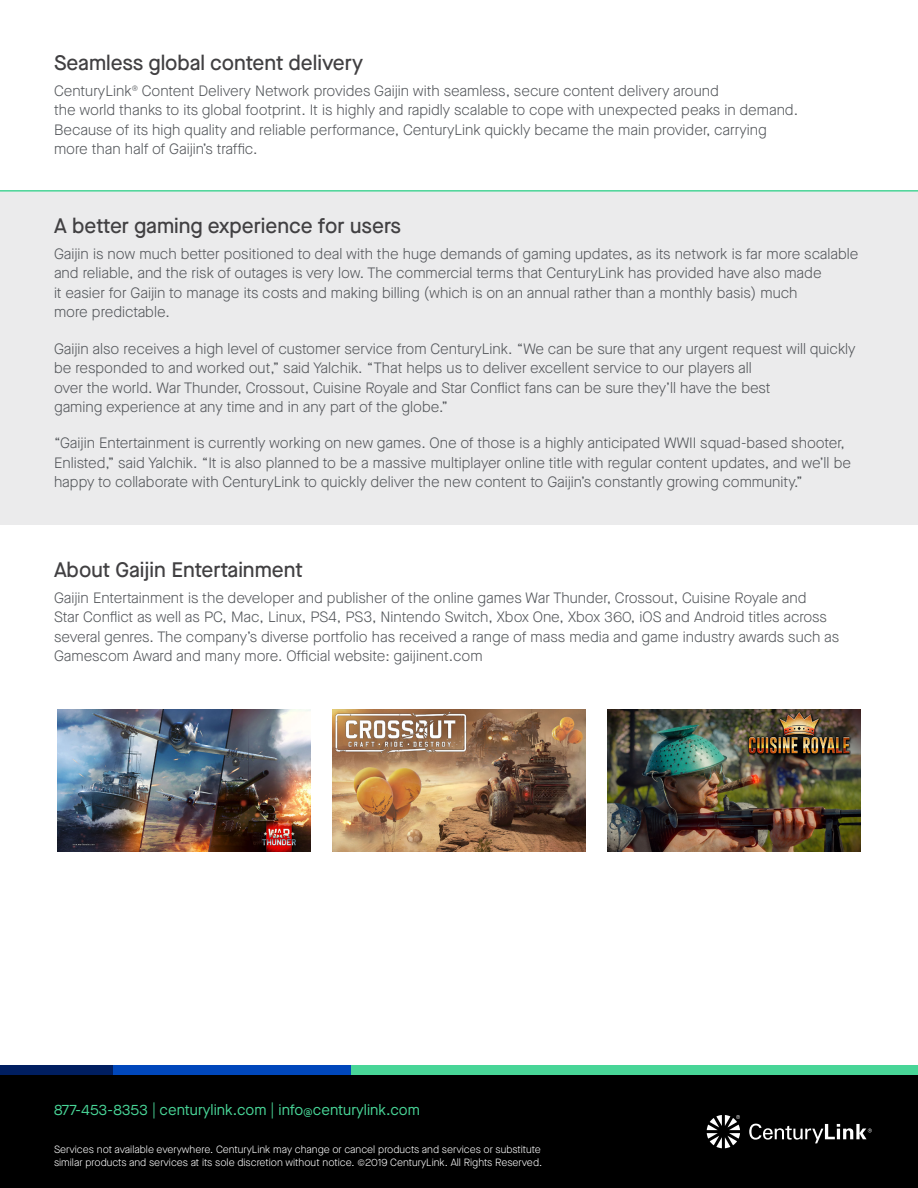
<style>
.page{position:relative;width:918px;height:1188px;background:#fff}
.page>*{position:absolute;margin:0;border:0;box-sizing:border-box;transform-origin:0 0}
.Heading_-_1_column{font:500 21px "Maison Neue";color:#414042}
.Heading{font:500 21px "Maison Neue";color:#414042}
.Body_Copy{font:300 15px/19.5px "Maison Neue";color:#53565a}
.Body_Copy___In-Line{font:300 15px/19.5px "Maison Neue";color:#53565a}
.Body_-_1_Column{font:300 15px/19.5px "Maison Neue";color:#53565a}
.t1{font:15px "Maison Neue";color:#48d597}
.t2{font:300 10.5px/13.5px "Maison Neue";color:#fff}
.s1{font-size:12px}
</style>
<div class="page">
<div style="left:0;top:1070px;width:918px;height:118px;background:#000"></div>
<div style="left:351px;top:1065px;width:567px;height:10px;background:#48d597"></div>
<div style="left:0;top:1065px;width:113px;height:10px;background:#001e60"></div>
<div style="left:113px;top:1065px;width:238px;height:10px;background:#0047bb"></div>
<svg style="left:707px;top:1115px;width:33px;height:33px"></svg>
<svg style="left:749px;top:1123px;width:123px;height:20px"></svg>
<div style="left:0;top:190px;width:918px;height:335px;background:#ebebec"></div>
<hr style="left:0;top:190px;width:918px;height:2px;background:#48d597">
<img style="left:607px;top:709px;width:254px;height:143px">
<img style="left:332px;top:709px;width:254px;height:143px">
<img style="left:57px;top:709px;width:254px;height:143px">
<p class="Heading_-_1_column" style="left:54px;top:48px;width:311px">Seamless global content delivery</p>
<p class="Body_-_1_Column" style="left:54px;top:81px;width:746px">CenturyLink<sup>®</sup> Content Delivery Network provides Gaijin with seamless, secure content delivery around<br>the world thanks to its global footprint. It is highly and rapidly scalable to cope with unexpected peaks in demand.<br>Because of its high quality and reliable performance, CenturyLink quickly became the main provider, carrying more than half of Gaijin’s traffic.</p>
<p class="Heading_-_1_column" style="left:54px;top:211px;width:349px">A better gaming experience for users</p>
<p class="Body_Copy" style="left:54px;top:244px;width:806px">Gaijin is now much better positioned to deal with the huge demands of gaming updates, as its network is far more scalable and reliable, and the risk of outages is very low. The commercial terms that CenturyLink has provided have also made<br>it easier for Gaijin to manage its costs and making billing (which is on an annual rather than a monthly basis) much<br>more predictable.</p>
<p class="Body_Copy" style="left:54px;top:339px;width:803px">Gaijin also receives a high level of customer service from CenturyLink. “We can be sure that any urgent request will quickly be responded to and worked out,” said Yalchik. “That helps us to deliver excellent service to our players all<br>over the world. War Thunder, Crossout, Cuisine Royale and Star Conflict fans can be sure they’ll have the best<br>gaming experience at any time and in any part of the globe.”</p>
<p class="Body_Copy" style="left:54px;top:433px;width:799px">“Gaijin Entertainment is currently working on new games. One of those is a highly anticipated WWII squad-based shooter,<br>Enlisted,” said Yalchik. “It is also planned to be a massive multiplayer online title with regular content updates, and we’ll be happy to collaborate with CenturyLink to quickly deliver the new content to Gaijin’s constantly growing community.”</p>
<p class="Heading" style="left:54px;top:555px;width:250px">About Gaijin Entertainment</p>
<p class="Body_Copy___In-Line" style="left:54px;top:588px;width:787px">Gaijin Entertainment is the developer and publisher of the online games War Thunder, Crossout, Cuisine Royale and<br>Star Conflict as well as PC, Mac, Linux, PS4, PS3, Nintendo Switch, Xbox One, Xbox 360, iOS and Android titles across several genres. The company’s diverse portfolio has received a range of mass media and game industry awards such as Gamescom Award and many more. Official website: gaijinent.com</p>
<p class="t1" style="left:54px;top:1100px;width:367px">877-453-8353 | centurylink.com | info<span class="s1">@</span>centurylink.com</p>
<p class="t2" style="left:54px;top:1142px;width:490px">Services not available everywhere. CenturyLink may change or cancel products and services or substitute similar products and services at its sole discretion without notice. ©2019 CenturyLink. All Rights Reserved.</p>
</div>
